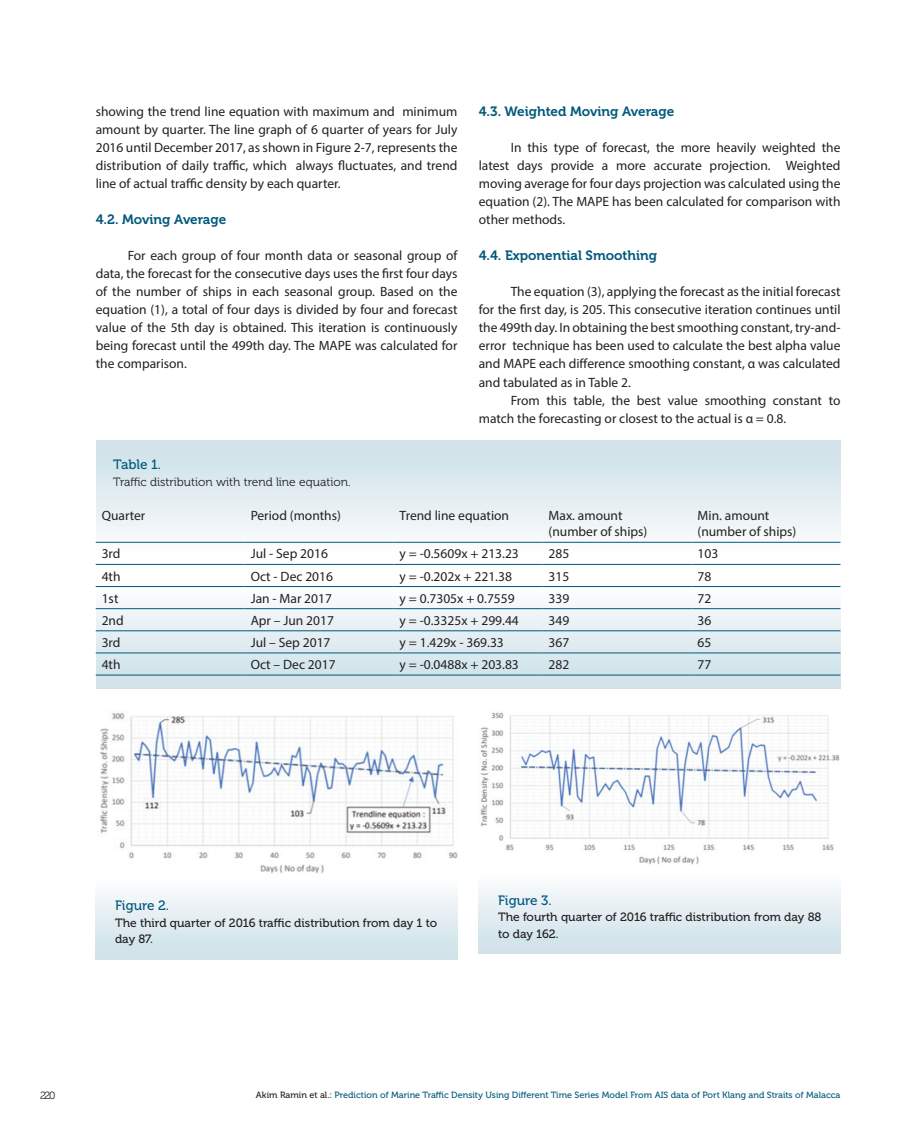
<style>
.page{position:relative;width:915px;height:1127px;background:#fff}
.page>*{position:absolute;margin:0;border:0;box-sizing:border-box;transform-origin:0 0}
.t1{font:13.5px/18px "Myriad Pro";color:#231f20;text-align:justify}
.t2{font:13.5px "Museo 700";color:#00597c}
.t3{font:13.5px "Museo 500";color:#00597c}
.t4{font:12px/16.5px "Museo 500";color:#231f20}
.t5{font:12px "Museo 300";color:#231f20}
.t6{font:10.5px "Museo 300";color:#231f20}
.t7{font:9px "Museo 500";color:#00597c}
.s1{color:#231f20}
</style>
<div class="page">
<svg style="left:96px;top:587px;width:744px;height:102px"></svg>
<div style="left:96px;top:440px;width:744px;height:114px;background:linear-gradient(to bottom,#cce0e7,#fcfcfd)"></div>
<hr style="left:96px;top:542px;width:148px;height:1px;background:#00597c">
<hr style="left:244px;top:542px;width:149px;height:1px;background:#00597c">
<hr style="left:393px;top:542px;width:149px;height:1px;background:#00597c">
<hr style="left:542px;top:542px;width:149px;height:1px;background:#00597c">
<hr style="left:691px;top:542px;width:149px;height:1px;background:#00597c">
<hr style="left:96px;top:564px;width:148px;height:1px;background:#00597c">
<hr style="left:244px;top:564px;width:149px;height:1px;background:#00597c">
<hr style="left:393px;top:564px;width:149px;height:1px;background:#00597c">
<hr style="left:542px;top:564px;width:149px;height:1px;background:#00597c">
<hr style="left:691px;top:564px;width:149px;height:1px;background:#00597c">
<hr style="left:96px;top:586px;width:148px;height:1px;background:#00597c">
<hr style="left:244px;top:586px;width:149px;height:1px;background:#00597c">
<hr style="left:393px;top:586px;width:149px;height:1px;background:#00597c">
<hr style="left:542px;top:586px;width:149px;height:1px;background:#00597c">
<hr style="left:691px;top:586px;width:149px;height:1px;background:#00597c">
<hr style="left:96px;top:608px;width:148px;height:1px;background:#00597c">
<hr style="left:244px;top:608px;width:149px;height:1px;background:#00597c">
<hr style="left:393px;top:608px;width:149px;height:1px;background:#00597c">
<hr style="left:542px;top:608px;width:149px;height:1px;background:#00597c">
<hr style="left:691px;top:608px;width:149px;height:1px;background:#00597c">
<hr style="left:96px;top:630px;width:148px;height:1px;background:#00597c">
<hr style="left:244px;top:630px;width:149px;height:1px;background:#00597c">
<hr style="left:393px;top:630px;width:149px;height:1px;background:#00597c">
<hr style="left:542px;top:630px;width:149px;height:1px;background:#00597c">
<hr style="left:691px;top:630px;width:149px;height:1px;background:#00597c">
<hr style="left:96px;top:653px;width:148px;height:1px;background:#00597c">
<hr style="left:244px;top:653px;width:149px;height:1px;background:#00597c">
<hr style="left:393px;top:653px;width:149px;height:1px;background:#00597c">
<hr style="left:542px;top:653px;width:149px;height:1px;background:#00597c">
<hr style="left:691px;top:653px;width:149px;height:1px;background:#00597c">
<hr style="left:96px;top:675px;width:148px;height:1px;background:#00597c">
<hr style="left:244px;top:675px;width:149px;height:1px;background:#00597c">
<hr style="left:393px;top:675px;width:149px;height:1px;background:#00597c">
<hr style="left:542px;top:675px;width:149px;height:1px;background:#00597c">
<hr style="left:691px;top:675px;width:149px;height:1px;background:#00597c">
<img style="left:99px;top:712px;width:358px;height:161px">
<div style="left:96px;top:879px;width:361px;height:80px;background:linear-gradient(to bottom,#fcfdfe,#cde1e8)"></div>
<div style="left:478px;top:873px;width:362px;height:80px;background:linear-gradient(to bottom,#fcfdfe,#cde1e8)"></div>
<img style="left:480px;top:712px;width:360px;height:152px">
<p class="t1" style="left:96px;top:103px;width:363px">showing the trend line equation with maximum and minimum amount by quarter. The line graph of 6 quarter of years for July 2016 until December 2017, as shown in Figure 2-7, represents the distribution of daily traffic, which always fluctuates, and trend line of actual traffic density by each quarter.</p>
<p class="t2" style="left:96px;top:212px;width:132px">4.2. Moving Average</p>
<p class="t1" style="left:96px;top:247px;width:363px;text-indent:32px">For each group of four month data or seasonal group of data, the forecast for the consecutive days uses the first four days of the number of ships in each seasonal group. Based on the equation (1), a total of four days is divided by four and forecast value of the 5th day is obtained. This iteration is continuously being forecast until the 499th day. The MAPE was calculated for the comparison.</p>
<p class="t3" style="left:113px;top:457px;width:49px">Table 1.</p>
<p class="t5" style="left:113px;top:475px;width:239px">Traffic distribution with trend line equation.</p>
<p class="t2" style="left:478px;top:104px;width:197px">4.3. Weighted Moving Average</p>
<p class="t1" style="left:478px;top:139px;width:363px;text-indent:32px">In this type of forecast, the more heavily weighted the latest days provide a more accurate projection. Weighted moving average for four days projection was calculated using the equation (2). The MAPE has been calculated for comparison with other methods.</p>
<p class="t2" style="left:478px;top:248px;width:180px">4.4. Exponential Smoothing</p>
<p class="t1" style="left:478px;top:283px;width:363px;text-indent:32px">The equation (3), applying the forecast as the initial forecast for the first day, is 205. This consecutive iteration continues until the 499th day. In obtaining the best smoothing constant, try-and&shy;error technique has been used to calculate the best alpha value and MAPE each difference smoothing constant, α was calculated and tabulated as in Table 2.</p>
<p class="t1" style="left:478px;top:391px;width:363px;text-indent:32px">From this table, the best value smoothing constant to match the forecasting or closest to the actual is α = 0.8.</p>
<p class="t1" style="left:102px;top:506px;width:45px">Quarter</p>
<p class="t1" style="left:250px;top:506px;width:92px">Period (months)</p>
<p class="t1" style="left:399px;top:506px;width:111px">Trend line equation</p>
<p class="t1" style="left:548px;top:507px;width:100px;line-height:16.2px">Max. amount (number of ships)</p>
<p class="t1" style="left:697px;top:507px;width:100px;line-height:16.2px">Min. amount (number of ships)</p>
<p class="t1" style="left:102px;top:545px;width:20px">3rd</p>
<p class="t1" style="left:250px;top:545px;width:79px">Jul - Sep 2016</p>
<p class="t1" style="left:399px;top:545px;width:121px">y = -0.5609x + 213.23</p>
<p class="t1" style="left:548px;top:545px;width:22px">285</p>
<p class="t1" style="left:697px;top:545px;width:22px">103</p>
<p class="t1" style="left:102px;top:567px;width:20px">4th</p>
<p class="t1" style="left:250px;top:567px;width:84px">Oct - Dec 2016</p>
<p class="t1" style="left:399px;top:567px;width:114px">y = -0.202x + 221.38</p>
<p class="t1" style="left:548px;top:567px;width:22px">315</p>
<p class="t1" style="left:697px;top:567px;width:15px">78</p>
<p class="t1" style="left:102px;top:589px;width:18px">1st</p>
<p class="t1" style="left:250px;top:589px;width:83px">Jan - Mar 2017</p>
<p class="t1" style="left:399px;top:589px;width:116px">y = 0.7305x + 0.7559</p>
<p class="t1" style="left:548px;top:589px;width:22px">339</p>
<p class="t1" style="left:697px;top:589px;width:15px">72</p>
<p class="t1" style="left:102px;top:611px;width:24px">2nd</p>
<p class="t1" style="left:250px;top:611px;width:85px">Apr – Jun 2017</p>
<p class="t1" style="left:399px;top:611px;width:121px">y = -0.3325x + 299.44</p>
<p class="t1" style="left:548px;top:611px;width:22px">349</p>
<p class="t1" style="left:697px;top:611px;width:15px">36</p>
<p class="t1" style="left:102px;top:633px;width:20px">3rd</p>
<p class="t1" style="left:250px;top:633px;width:81px">Jul – Sep 2017</p>
<p class="t1" style="left:399px;top:633px;width:106px">y = 1.429x - 369.33</p>
<p class="t1" style="left:548px;top:633px;width:22px">367</p>
<p class="t1" style="left:697px;top:633px;width:15px">65</p>
<p class="t1" style="left:102px;top:655px;width:20px">4th</p>
<p class="t1" style="left:250px;top:655px;width:86px">Oct – Dec 2017</p>
<p class="t1" style="left:399px;top:655px;width:121px">y = -0.0488x + 203.83</p>
<p class="t1" style="left:548px;top:655px;width:22px">282</p>
<p class="t1" style="left:697px;top:655px;width:15px">77</p>
<p class="t3" style="left:115px;top:898px;width:56px">Figure 2.</p>
<p class="t4" style="left:115px;top:915px;width:324px">The third quarter of 2016 traffic distribution from day 1 to day 87.</p>
<p class="t3" style="left:498px;top:892px;width:55px">Figure 3.</p>
<p class="t4" style="left:498px;top:909px;width:325px">The fourth quarter of 2016 traffic distribution from day 88 to day 162.</p>
<p class="t6" style="left:40px;top:1090px;width:17px">220</p>
<p class="t7" style="left:256px;top:1090px;width:586px"><span class="s1">Akim Ramin et al.:</span> Prediction of Marine Traffic Density Using Different Time Series Model From AIS data of Port Klang and Straits of Malacca</p>
</div>
